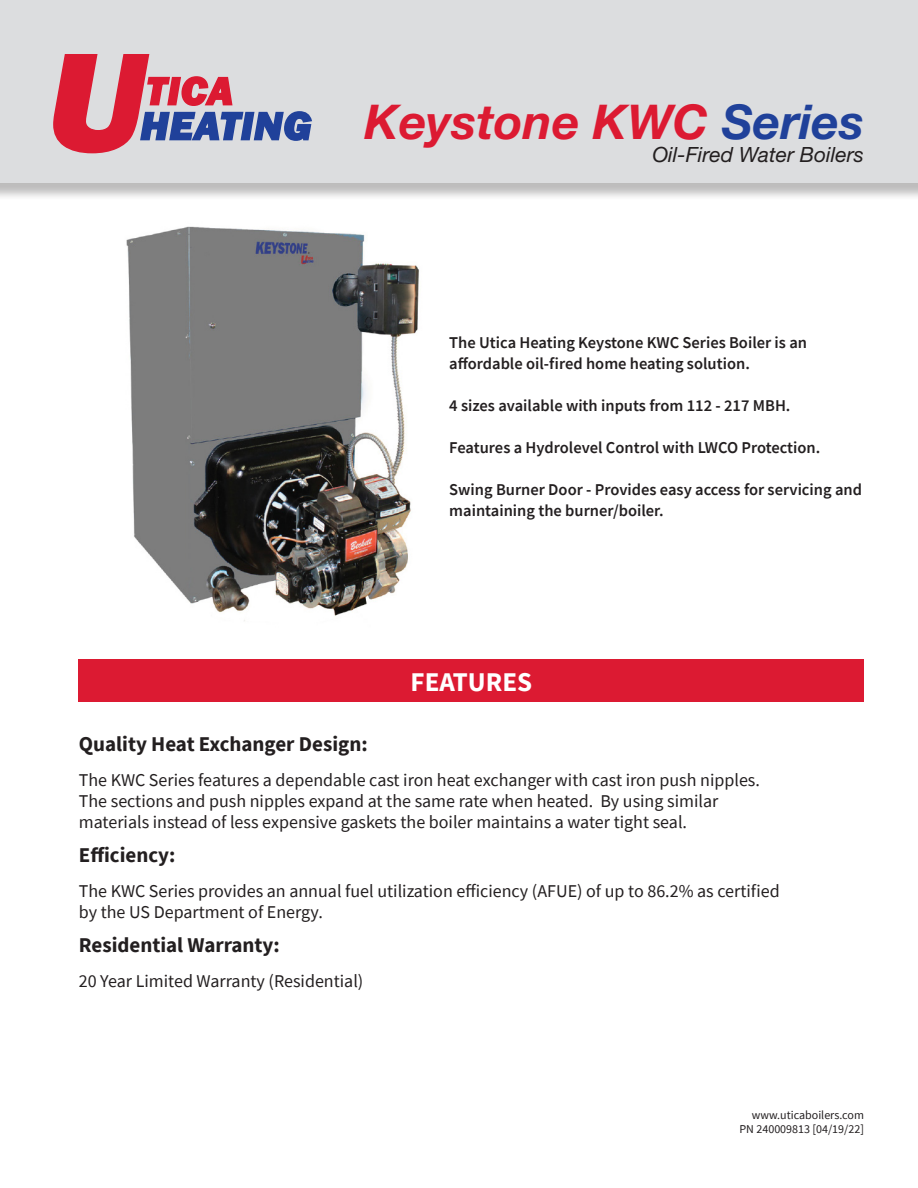
<style>
.page{position:relative;width:918px;height:1188px;background:#fff}
.page>*{position:absolute;margin:0;border:0;box-sizing:border-box;transform-origin:0 0}
.t1{font:italic 700 48px "Helvetica Neue LT Std";color:#dc1a32}
.t2{font:700 27px "Source Sans Pro";color:#fff}
.t3{font:700 21px "Source Sans Pro";color:#231f20}
.t4{font:italic 21px "Helvetica Neue LT Std";color:#231f20}
.t5{font:18px/21px "Source Sans Pro";color:#231f20}
.t6{font:600 16.5px/21px "Source Sans Pro";color:#231f20}
.t7{font:12px "Source Sans Pro";color:#231f20}
.s1{color:#20419a}
</style>
<div class="page">
<div style="left:0;top:0;width:918px;height:202px;background:#231f20;opacity:.3"></div>
<div style="left:0;top:0;width:918px;height:183px;background:#dcdddf"></div>
<svg style="left:53px;top:54px;width:259px;height:100px"></svg>
<div style="left:79px;top:660px;width:785px;height:42px;background:#dc1a32"></div>
<img style="left:126px;top:226px;width:293px;height:395px">
<p class="t1" style="left:364px;top:92px;width:501px">Keystone KWC <span class="s1">Series</span></p>
<p class="t4" style="left:652px;top:142px;width:213px">Oil-Fired Water Boilers</p>
<p class="t6" style="left:449px;top:332px;width:359px">The Utica Heating Keystone KWC Series Boiler is an affordable oil-fired home heating solution.</p>
<p class="t6" style="left:449px;top:395px;width:343px">4 sizes available with inputs from 112 - 217 MBH.</p>
<p class="t6" style="left:449px;top:437px;width:373px">Features a Hydrolevel Control with LWCO Protection.</p>
<p class="t6" style="left:449px;top:479px;width:414px">Swing Burner Door - Provides easy access for servicing and maintaining the burner/boiler.</p>
<p class="t2" style="left:411px;top:664px;width:123px">FEATURES</p>
<p class="t3" style="left:79px;top:730px;width:290px">Quality Heat Exchanger Design:</p>
<p class="t5" style="left:79px;top:769px;width:683px">The KWC Series features a dependable cast iron heat exchanger with cast iron push nipples.<br>The sections and push nipples expand at the same rate when heated. By using similar materials instead of less expensive gaskets the boiler maintains a water tight seal.</p>
<p class="t3" style="left:79px;top:841px;width:98px">Efficiency:</p>
<p class="t5" style="left:79px;top:880px;width:702px">The KWC Series provides an annual fuel utilization efficiency (AFUE) of up to 86.2% as certified by the US Department of Energy.</p>
<p class="t3" style="left:79px;top:931px;width:203px">Residential Warranty:</p>
<p class="t5" style="left:79px;top:970px;width:286px">20 Year Limited Warranty (Residential)</p>
<p class="t7" style="left:752px;top:1108px;width:114px">www.uticaboilers.com</p>
<p class="t7" style="left:740px;top:1121px;width:126px">PN 240009813 [04/19/22]</p>
</div>
